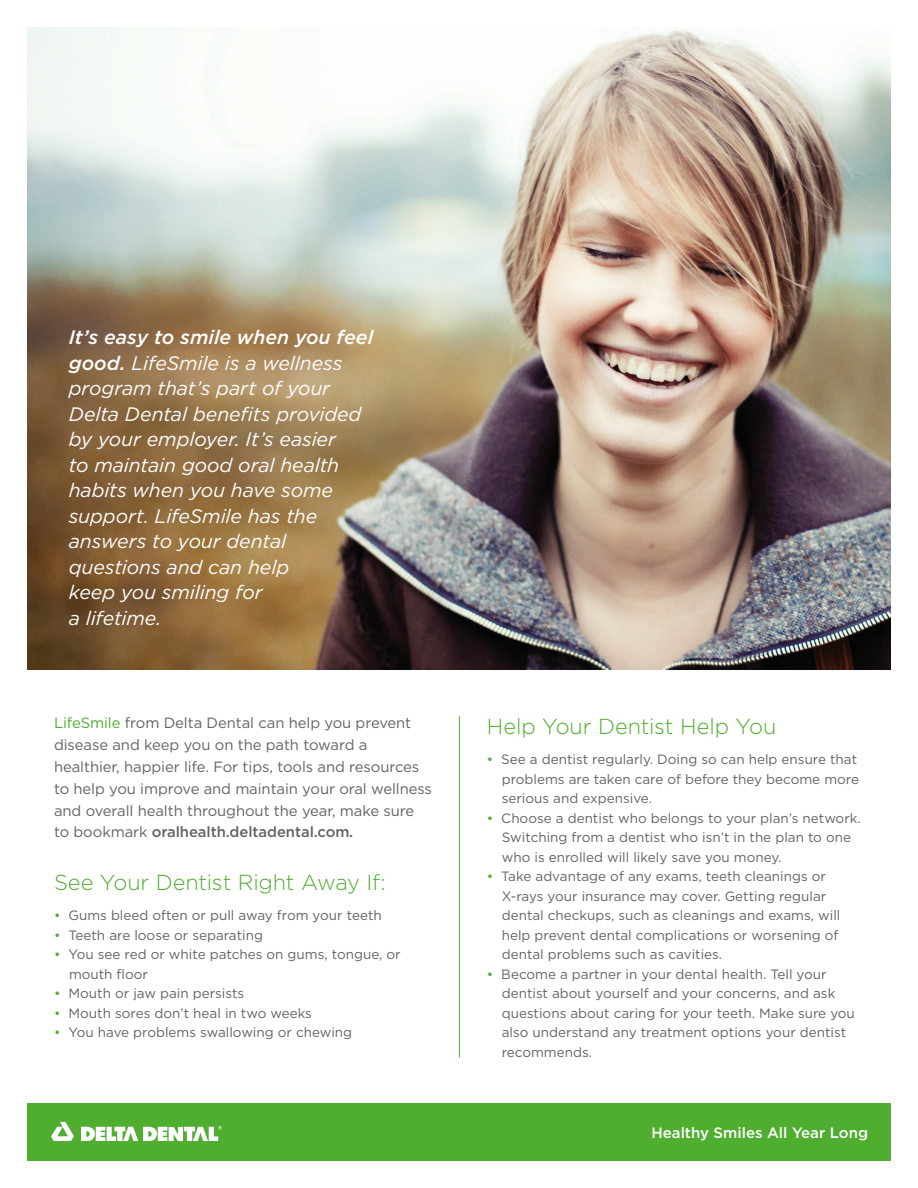
<style>
.page{position:relative;width:918px;height:1188px;background:#fff}
.page>*{position:absolute;margin:0;border:0;box-sizing:border-box;transform-origin:0 0}
.t1{font:300 21.75px "Gotham";letter-spacing:-.01em;color:#4fad2f}
.t2{font:italic 19.5px/25.5px "Gotham";letter-spacing:-.005em;color:#fff}
.t3{font:500 15px "Gotham";color:#fff}
.t4{font:14.85px/21.9px "Gotham";letter-spacing:-.005em;color:#636366}
.t5{font:13.5px/19.5px "Gotham";color:#636366}
.s1{font-weight:500}
.s2{color:#4fad2f}
</style>
<div class="page">
<img style="left:27px;top:27px;width:864px;height:643px">
<hr style="left:459px;top:716px;width:1px;height:341px;background:#4fad2f">
<div style="left:27px;top:1104px;width:864px;height:57px;background:#4fad2f"></div>
<svg style="left:51px;top:1122px;width:23px;height:19px"></svg>
<svg style="left:81px;top:1126px;width:141px;height:15px"></svg>
<p class="t2" style="left:69px;top:324px;width:306px"><span class="s1">It’s easy to smile when you feel good.</span> LifeSmile is a wellness program that’s part of your<br>Delta Dental benefits provided by your employer. It’s easier<br>to maintain good oral health habits when you have some support. LifeSmile has the answers to your dental questions and can help<br>keep you smiling for<br>a lifetime.</p>
<p class="t4" style="left:54px;top:712px;width:380px"><span class="s2">LifeSmile</span> from Delta Dental can help you prevent disease and keep you on the path toward a healthier, happier life. For tips, tools and resources to help you improve and maintain your oral wellness and overall health throughout the year, make sure to bookmark <span class="s1">oralhealth.deltadental.com.</span></p>
<p class="t1" style="left:54px;top:868px;width:333px">See Your Dentist Right Away If:</p>
<p class="t5" style="left:54px;top:905px;width:329px"><span class="s2">•</span> Gums bleed often or pull away from your teeth</p>
<p class="t5" style="left:54px;top:925px;width:211px"><span class="s2">•</span> Teeth are loose or separating</p>
<p class="t5" style="left:69px;top:944px;width:333px;text-indent:-15px"><span class="s2">•</span> You see red or white patches on gums, tongue, or mouth floor</p>
<p class="t5" style="left:54px;top:983px;width:192px"><span class="s2">•</span> Mouth or jaw pain persists</p>
<p class="t5" style="left:54px;top:1003px;width:260px"><span class="s2">•</span> Mouth sores don’t heal in two weeks</p>
<p class="t5" style="left:54px;top:1022px;width:300px"><span class="s2">•</span> You have problems swallowing or chewing</p>
<p class="t1" style="left:487px;top:712px;width:291px">Help Your Dentist Help You</p>
<p class="t5" style="left:502px;top:749px;width:359px;text-indent:-15px"><span class="s2">•</span> See a dentist regularly. Doing so can help ensure that problems are taken care of before they become more serious and expensive.</p>
<p class="t5" style="left:502px;top:808px;width:361px;text-indent:-15px"><span class="s2">•</span> Choose a dentist who belongs to your plan’s network.<br>Switching from a dentist who isn’t in the plan to one who is enrolled will likely save you money.</p>
<p class="t5" style="left:502px;top:866px;width:340px;text-indent:-15px"><span class="s2">•</span> Take advantage of any exams, teeth cleanings or X-rays your insurance may cover. Getting regular dental checkups, such as cleanings and exams, will help prevent dental complications or worsening of dental problems such as cavities.</p>
<p class="t5" style="left:502px;top:964px;width:355px;text-indent:-15px"><span class="s2">•</span> Become a partner in your dental health. Tell your dentist about yourself and your concerns, and ask questions about caring for your teeth. Make sure you also understand any treatment options your dentist recommends.</p>
<p class="t3" style="left:651px;top:1122px;width:218px">Healthy Smiles All Year Long</p>
</div>
